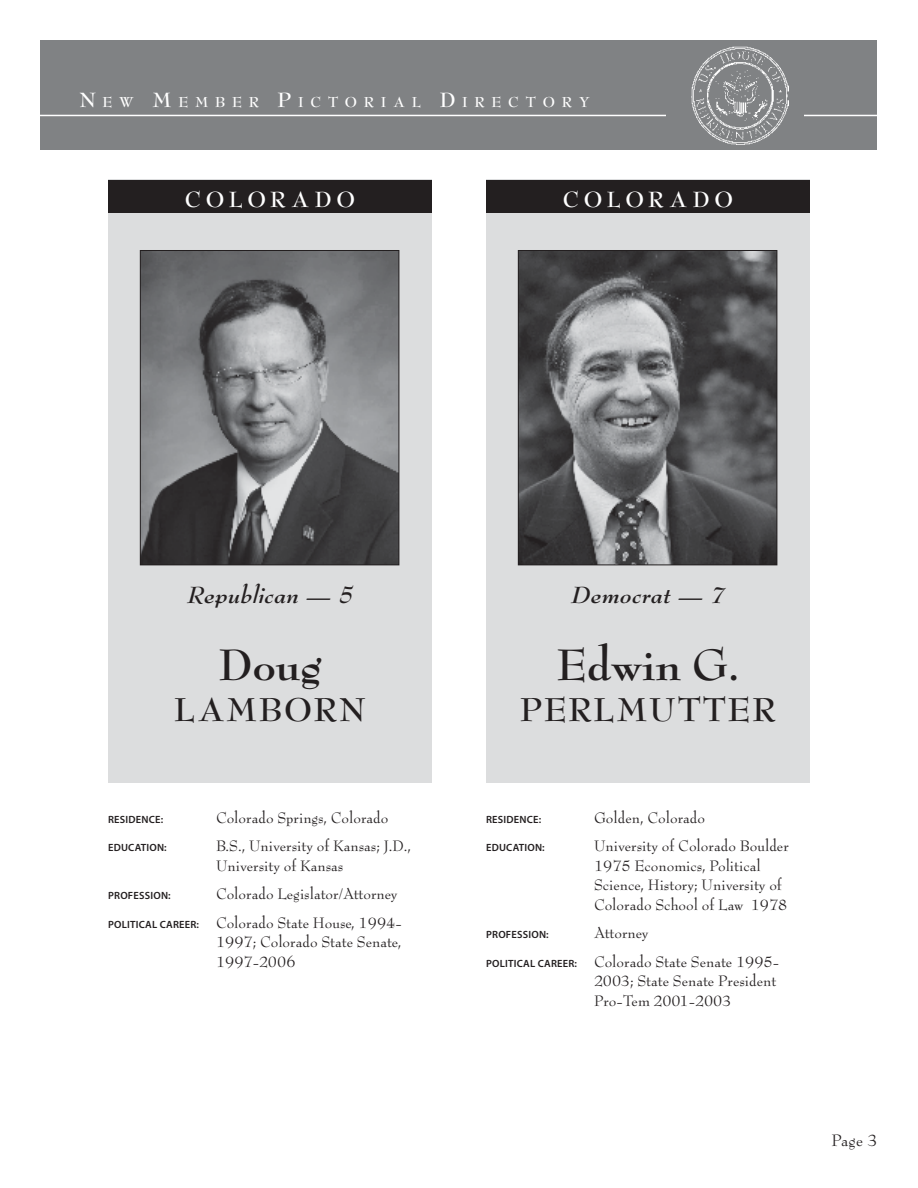
<style>
.page{position:relative;width:918px;height:1188px;background:#fff}
.page>*{position:absolute;margin:0;border:0;box-sizing:border-box;transform-origin:0 0}
.t1{font:700 48px "Bernhard Modern Std";color:#231f20}
.t2{font:700 36px "Bernhard Modern Std";letter-spacing:.05em;color:#231f20}
.t3{font:italic 700 25.5px "Bernhard Modern Std";letter-spacing:.025em;color:#231f20}
.t4{font:700 24px "Bernhard Modern Std";letter-spacing:.185em;color:#fff}
.t5{font:18px "Bernhard Modern Std";color:#231f20}
.t6{font:16.5px/19.5px "Bernhard Modern Std";color:#231f20}
.t7{font:700 15.75px "Bernhard Modern Std";letter-spacing:.43em;color:#fff}
.t8{font:600 10.5px "Myriad Pro";letter-spacing:.02em;color:#231f20}
.s1{font-size:22.5px}
.s2{font-family:"Myriad Pro";font-weight:600;font-size:10.5px}
</style>
<div class="page">
<div style="left:108px;top:180px;width:324px;height:603px;background:#dcddde"></div>
<div style="left:486px;top:180px;width:324px;height:603px;background:#dcddde"></div>
<div style="left:40px;top:40px;width:837px;height:110px;background:#808284"></div>
<hr style="left:7px;top:115px;width:659px;height:1px;background:#fff">
<img style="left:691px;top:47px;width:98px;height:97px">
<hr style="left:804px;top:115px;width:86px;height:1px;background:#fff">
<div style="left:108px;top:180px;width:324px;height:33px;background:#231f20"></div>
<div style="left:486px;top:180px;width:324px;height:33px;background:#231f20"></div>
<img style="left:142px;top:252px;width:255px;height:311px">
<div style="left:140px;top:250px;width:259px;height:315px;border:1px solid #231f20"></div>
<img style="left:520px;top:252px;width:255px;height:311px">
<div style="left:518px;top:250px;width:259px;height:315px;border:1px solid #231f20"></div>
<p class="t7" style="left:80px;top:94px;width:512px"><span class="s1">N</span>EW <span class="s1">M</span>EMBER <span class="s1">P</span>ICTORIAL <span class="s1">D</span>IRECTORY</p>
<h3 class="t4" style="left:185px;top:187px;width:172px">COLORADO</h3>
<h3 class="t4" style="left:563px;top:187px;width:172px">COLORADO</h3>
<h3 class="t3" style="left:187px;top:581px;width:167px">Republican — 5</h3>
<h1 class="t1" style="left:219px;top:640px;width:104px">Doug</h1>
<h2 class="t2" style="left:174px;top:691px;width:193px">LAMBORN</h2>
<p class="t8" style="left:108px;top:812px;width:57px">RESIDENCE:</p>
<p class="t6" style="left:216px;top:808px;width:174px">Colorado Springs, Colorado</p>
<p class="t8" style="left:108px;top:841px;width:60px">EDUCATION:</p>
<p class="t6" style="left:216px;top:837px;width:197px">B.S., University of Kansas; J.D.,<br>University of Kansas</p>
<p class="t8" style="left:108px;top:889px;width:64px">PROFESSION:</p>
<p class="t6" style="left:108px;top:880px;width:295px;line-height:28.5px;text-align:right">Colorado Legislator/Attorney<br><span class="s2">POLITICAL CAREER:</span> Colorado State House, 1994-</p>
<p class="t6" style="left:216px;top:933px;width:187px">1997; Colorado State Senate,<br>1997-2006</p>
<h3 class="t3" style="left:571px;top:581px;width:155px">Democrat — 7</h3>
<h1 class="t1" style="left:557px;top:640px;width:184px">Edwin G.</h1>
<h2 class="t2" style="left:520px;top:691px;width:257px">PERLMUTTER</h2>
<p class="t8" style="left:486px;top:812px;width:57px">RESIDENCE:</p>
<p class="t6" style="left:594px;top:808px;width:113px">Golden, Colorado</p>
<p class="t8" style="left:486px;top:841px;width:60px">EDUCATION:</p>
<p class="t6" style="left:594px;top:837px;width:196px">University of Colorado Boulder<br>1975 Economics, Political<br>Science, History; University of<br>Colorado School of Law 1978</p>
<p class="t8" style="left:486px;top:928px;width:64px">PROFESSION:</p>
<p class="t6" style="left:486px;top:919px;width:295px;line-height:28.5px;text-indent:108px">Attorney<br><span class="s2">POLITICAL CAREER:</span> Colorado State Senate 1995-</p>
<p class="t6" style="left:594px;top:972px;width:184px">2003; State Senate President<br>Pro-Tem 2001-2003</p>
<p class="t5" style="left:832px;top:1131px;width:47px">Page 3</p>
</div>
